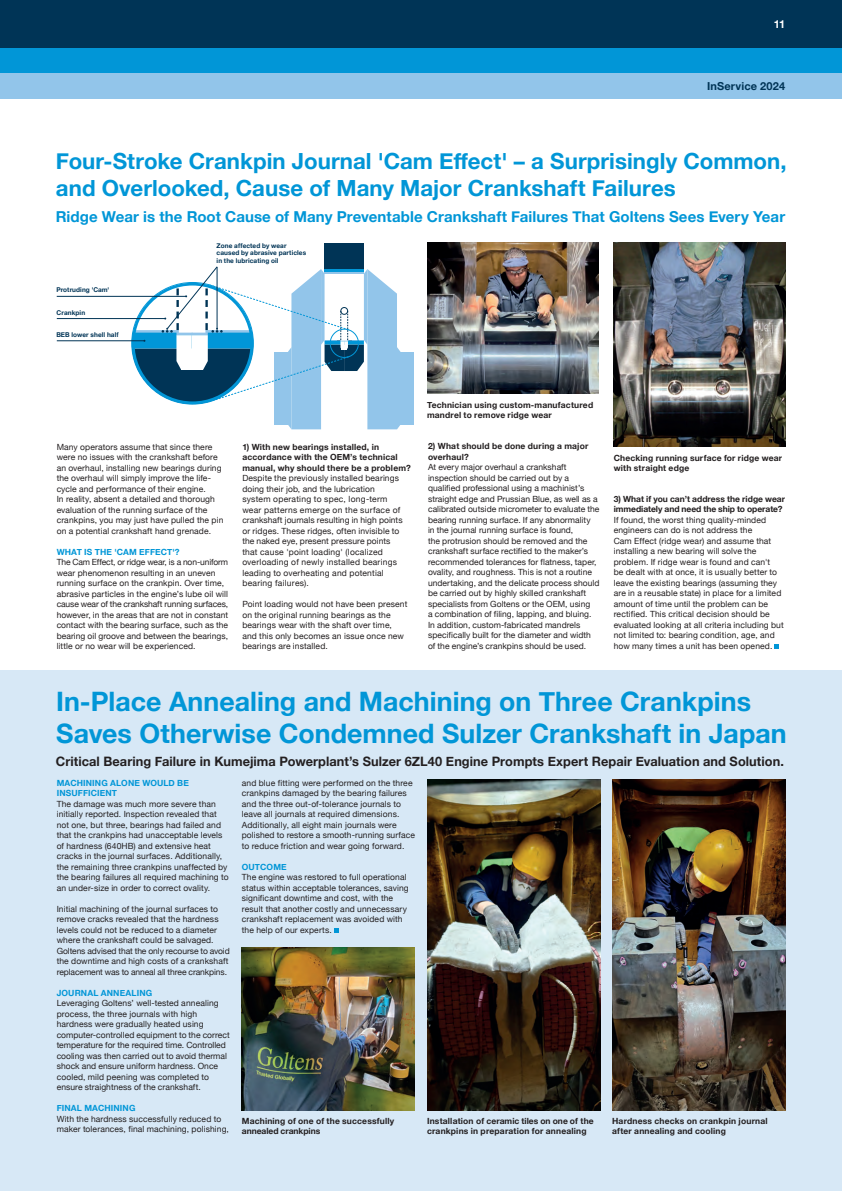
<style>
.page{position:relative;width:842px;height:1191px;background:#fff}
.page>*{position:absolute;margin:0;border:0;box-sizing:border-box;transform-origin:0 0}
.t1{font:700 26.8px/32.1px "Helvetica Neue";color:#0196d7}
.t2{font:700 22.2px/26.7px "Helvetica Neue";letter-spacing:.005em;color:#0196d7}
.t3{font:700 15.1px "Helvetica Neue";letter-spacing:.005em;color:#0196d7}
.t4{font:700 13px "Helvetica Neue";letter-spacing:.005em;color:#231f20}
.t5{font:700 11px "Helvetica Neue";letter-spacing:.015em;color:#003456}
.t6{font:700 11px "Helvetica Neue";color:#fff}
.t7{font:8.5px/10.5px "Helvetica Neue";letter-spacing:.01em;color:#231f20}
.t8{font:700 8.5px/10px "Helvetica Neue";letter-spacing:.02em;color:#231f20}
.t9{font:700 8.5px/10.5px "Helvetica Neue";letter-spacing:.015em;color:#0196d7}
.t10{font:700 8.5px/10.5px "Helvetica Neue";color:#231f20}
.t11{font:700 6.6px/7.9px "Helvetica Neue";letter-spacing:.015em;color:#003456}
</style>
<div class="page">
<div style="left:0;top:0;width:842px;height:48px;background:#003456"></div>
<div style="left:0;top:48px;width:842px;height:26px;background:#0196d7"></div>
<div style="left:0;top:74px;width:842px;height:25px;background:#92c5ea"></div>
<svg style="left:775px;top:644px;width:4px;height:5px"></svg>
<img style="left:614px;top:243px;width:171px;height:204px">
<img style="left:427px;top:243px;width:171px;height:151px">
<div style="left:0;top:670px;width:842px;height:521px;background:#d7e8f6"></div>
<svg style="left:334px;top:928px;width:5px;height:4px"></svg>
<img style="left:427px;top:779px;width:173px;height:332px">
<img style="left:612px;top:779px;width:173px;height:332px">
<img style="left:242px;top:947px;width:173px;height:164px">
<div style="left:325px;top:243px;width:19px;height:26px;background:#003456"></div>
<div style="left:400px;top:352px;width:14px;height:73px;background:#92c5ea"></div>
<div style="left:344px;top:243px;width:20px;height:26px;background:#003456"></div>
<hr style="left:57px;top:296px;width:129px;height:1px;background:#003456">
<hr style="left:57px;top:318px;width:108px;height:1px;background:#003456">
<hr style="left:57px;top:340px;width:87px;height:1px;background:#003456">
<svg style="left:132px;top:267px;width:268px;height:162px"></svg>
<p class="t6" style="left:774px;top:16px;width:13px">11</p>
<p class="t5" style="left:707px;top:78px;width:80px">InService 2024</p>
<h2 class="t2" style="left:56px;top:148px;width:732px">Four-Stroke Crankpin Journal 'Cam Effect' – a Surprisingly Common, and Overlooked, Cause of Many Major Crankshaft Failures</h2>
<h3 class="t3" style="left:56px;top:205px;width:731px">Ridge Wear is the Root Cause of Many Preventable Crankshaft Failures That Goltens Sees Every Year</h3>
<p class="t11" style="left:56px;top:286px;width:54px">Protruding 'Cam'</p>
<p class="t11" style="left:57px;top:308px;width:30px">Crankpin</p>
<p class="t11" style="left:56px;top:331px;width:64px">BEB lower shell half</p>
<p class="t11" style="left:217px;top:241px;width:91px">Zone affected by wear caused by abrasive particles in the lubricating oil</p>
<p class="t7" style="left:57px;top:442px;width:168px">Many operators assume that since there were no issues with the crankshaft before an overhaul, installing new bearings during the overhaul will simply improve the life&shy;cycle and performance of their engine.<br>In reality, absent a detailed and thorough evaluation of the running surface of the crankpins, you may just have pulled the pin on a potential crankshaft hand grenade.</p>
<p class="t9" style="left:57px;top:546px;width:124px">WHAT IS THE 'CAM EFFECT'?</p>
<p class="t7" style="left:57px;top:557px;width:173px">The Cam Effect, or ridge wear, is a non-uniform wear phenomenon resulting in an uneven running surface on the crankpin. Over time, abrasive particles in the engine’s lube oil will cause wear of the crankshaft running surfaces, however, in the areas that are not in constant contact with the bearing surface, such as the bearing oil groove and between the bearings, little or no wear will be experienced.</p>
<p class="t8" style="left:242px;top:441px;width:170px;line-height:10.5px">1) With new bearings installed, in accordance with the OEM’s technical manual, why should there be a problem?</p>
<p class="t7" style="left:242px;top:473px;width:162px">Despite the previously installed bearings doing their job, and the lubrication system operating to spec, long-term wear patterns emerge on the surface of crankshaft journals resulting in high points or ridges. These ridges, often invisible to the naked eye, present pressure points that cause 'point loading' (localized overloading of newly installed bearings leading to overheating and potential bearing failures).</p>
<p class="t7" style="left:242px;top:599px;width:167px">Point loading would not have been present on the original running bearings as the bearings wear with the shaft over time, and this only becomes an issue once new bearings are installed.</p>
<p class="t8" style="left:427px;top:400px;width:168px">Technician using custom-manufactured mandrel to remove ridge wear</p>
<p class="t8" style="left:428px;top:441px;width:162px;line-height:10.5px">2) What should be done during a major overhaul?</p>
<p class="t7" style="left:428px;top:462px;width:173px">At every major overhaul a crankshaft inspection should be carried out by a qualified professional using a machinist’s straight edge and Prussian Blue, as well as a calibrated outside micrometer to evaluate the bearing running surface. If any abnormality<br>in the journal running surface is found,<br>the protrusion should be removed and the crankshaft surface rectified to the maker’s recommended tolerances for flatness, taper, ovality, and roughness. This is not a routine undertaking, and the delicate process should be carried out by highly skilled crankshaft specialists from Goltens or the OEM, using<br>a combination of filing, lapping, and bluing.<br>In addition, custom-fabricated mandrels specifically built for the diameter and width of the engine’s crankpins should be used.</p>
<p class="t8" style="left:614px;top:453px;width:170px">Checking running surface for ridge wear with straight edge</p>
<p class="t10" style="left:614px;top:494px;width:173px">3) What if you can’t address the ridge wear immediately and need the ship to operate?</p>
<p class="t7" style="left:614px;top:515px;width:172px">If found, the worst thing quality-minded engineers can do is not address the<br>Cam Effect (ridge wear) and assume that installing a new bearing will solve the problem. If ridge wear is found and can't<br>be dealt with at once, it is usually better to leave the existing bearings (assuming they are in a reusable state) in place for a limited amount of time until the problem can be rectified. This critical decision should be evaluated looking at all criteria including but not limited to: bearing condition, age, and how many times a unit has been opened.</p>
<h1 class="t1" style="left:56px;top:686px;width:732px">In-Place Annealing and Machining on Three Crankpins<br>Saves Otherwise Condemned Sulzer Crankshaft in Japan</h1>
<p class="t9" style="left:57px;top:777px;width:134px">MACHINING ALONE WOULD BE<br>INSUFFICIENT</p>
<p class="t7" style="left:57px;top:799px;width:173px">The damage was much more severe than initially reported. Inspection revealed that not one, but three, bearings had failed and that the crankpins had unacceptable levels of hardness (640HB) and extensive heat cracks in the journal surfaces. Additionally, the remaining three crankpins unaffected by the bearing failures all required machining to an under-size in order to correct ovality.</p>
<p class="t7" style="left:57px;top:904px;width:175px">Initial machining of the journal surfaces to remove cracks revealed that the hardness levels could not be reduced to a diameter where the crankshaft could be salvaged.<br>Goltens advised that the only recourse to avoid the downtime and high costs of a crankshaft replacement was to anneal all three crankpins.</p>
<p class="t9" style="left:57px;top:987px;width:97px">JOURNAL ANNEALING</p>
<p class="t7" style="left:57px;top:998px;width:175px">Leveraging Goltens’ well-tested annealing process, the three journals with high hardness were gradually heated using computer-controlled equipment to the correct temperature for the required time. Controlled cooling was then carried out to avoid thermal shock and ensure uniform hardness. Once cooled, mild peening was completed to ensure straightness of the crankshaft.</p>
<p class="t9" style="left:57px;top:1103px;width:80px">FINAL MACHINING</p>
<p class="t7" style="left:57px;top:1114px;width:174px">With the hardness successfully reduced to maker tolerances, final machining, polishing,</p>
<h3 class="t4" style="left:56px;top:751px;width:729px">Critical Bearing Failure in Kumejima Powerplant’s Sulzer 6ZL40 Engine Prompts Expert Repair Evaluation and Solution.</h3>
<p class="t7" style="left:242px;top:778px;width:175px">and blue fitting were performed on the three crankpins damaged by the bearing failures and the three out-of-tolerance journals to leave all journals at required dimensions.<br>Additionally, all eight main journals were polished to restore a smooth-running surface to reduce friction and wear going forward.</p>
<p class="t9" style="left:242px;top:861px;width:46px">OUTCOME</p>
<p class="t7" style="left:242px;top:872px;width:168px">The engine was restored to full operational status within acceptable tolerances, saving significant downtime and cost, with the result that another costly and unnecessary crankshaft replacement was avoided with the help of our experts.</p>
<p class="t8" style="left:242px;top:1116px;width:154px">Machining of one of the successfully annealed crankpins</p>
<p class="t8" style="left:427px;top:1116px;width:168px">Installation of ceramic tiles on one of the crankpins in preparation for annealing</p>
<p class="t8" style="left:612px;top:1116px;width:157px">Hardness checks on crankpin journal after annealing and cooling</p>
</div>
